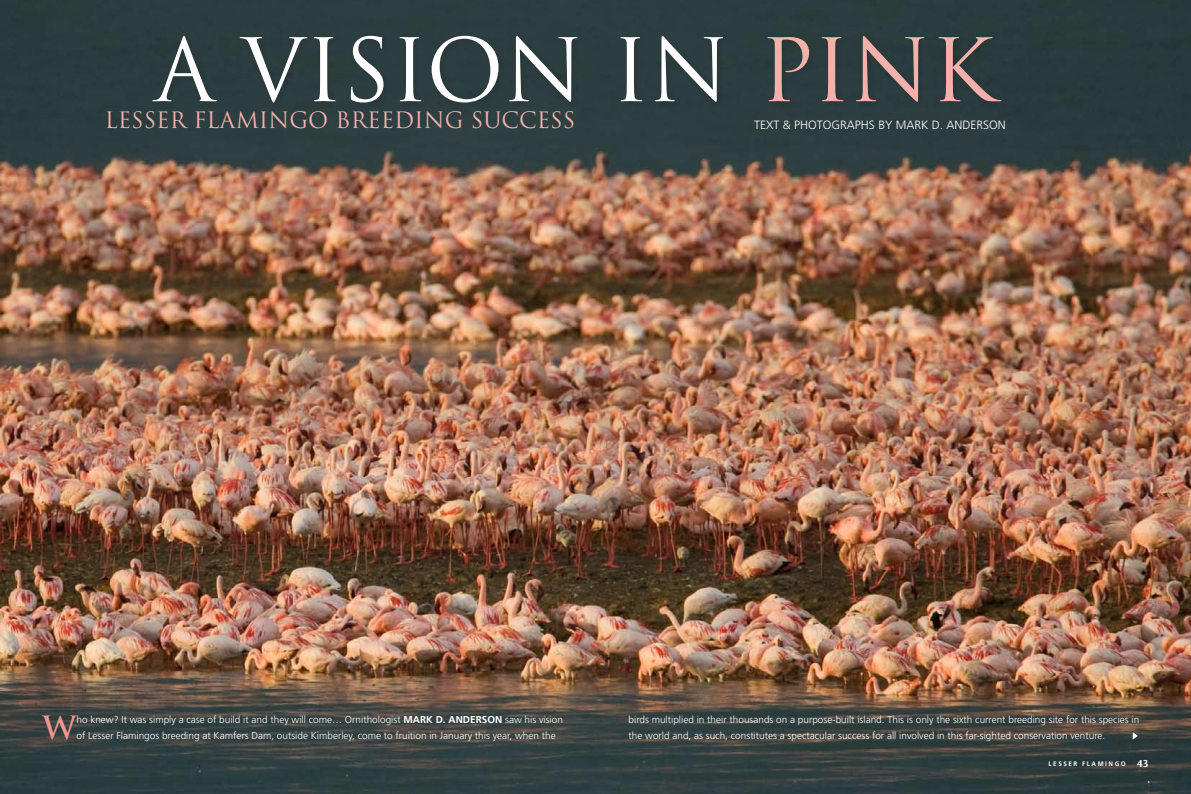
<style>
.page{position:relative;width:1191px;height:794px;background:#fff}
.page>*{position:absolute;margin:0;border:0;box-sizing:border-box;transform-origin:0 0}
.t1{font:85px "Trajan";color:#fff}
.t2{font:700 31.2px "Trajan";color:#f09592}
.t3{font:22px "Trajan";color:#f3b1ac}
.t4{font:300 12px "Frutiger";color:#fff}
.t5{font:300 10px/16px "Frutiger";color:#fff}
.t6{font:700 6.5px "Frutiger";letter-spacing:.24em;color:#fff}
.s1{color:#f3b1ac}
.s2{font-weight:700}
.s3{font-family:"Stone Sans";font-weight:600;font-size:10px}
</style>
<div class="page">
<img style="left:0;top:0;width:1191px;height:794px">
<div style="left:149px;top:32px;width:1042px;height:162px;background:#231f20;opacity:.3"></div>
<svg style="left:1132px;top:731px;width:6px;height:10px"></svg>
<h1 class="t1" style="left:155px;top:19px;width:841px">A VISION IN <span class="s1">PINK</span></h1>
<p class="t4" style="left:754px;top:118px;width:253px">text &amp; photographs by Mark D. Anderson</p>
<h3 class="t3" style="left:105px;top:107px;width:472px">LESSER FLAMINGO BREEDING SUCCESS</h3>
<h2 class="t2" style="left:43px;top:708px;width:35px">W</h2>
<p class="t5" style="left:76px;top:712px;width:488px">ho knew? It was simply a case of build it and they will come… Ornithologist <span class="s2">MARK D. ANDERSON</span> saw his vision of Lesser Flamingos breeding at Kamfers Dam, outside Kimberley, come to fruition in January this year, when the</p>
<p class="t5" style="left:628px;top:712px;width:512px">birds multiplied in their thousands on a purpose-built island. This is only the sixth current breeding site for this species in the world and, as such, constitutes a spectacular success for all involved in this far-sighted conservation venture.</p>
<p class="t6" style="left:1048px;top:760px;width:101px">LESSER FLAMINGO <span class="s3">43</span></p>
</div>
